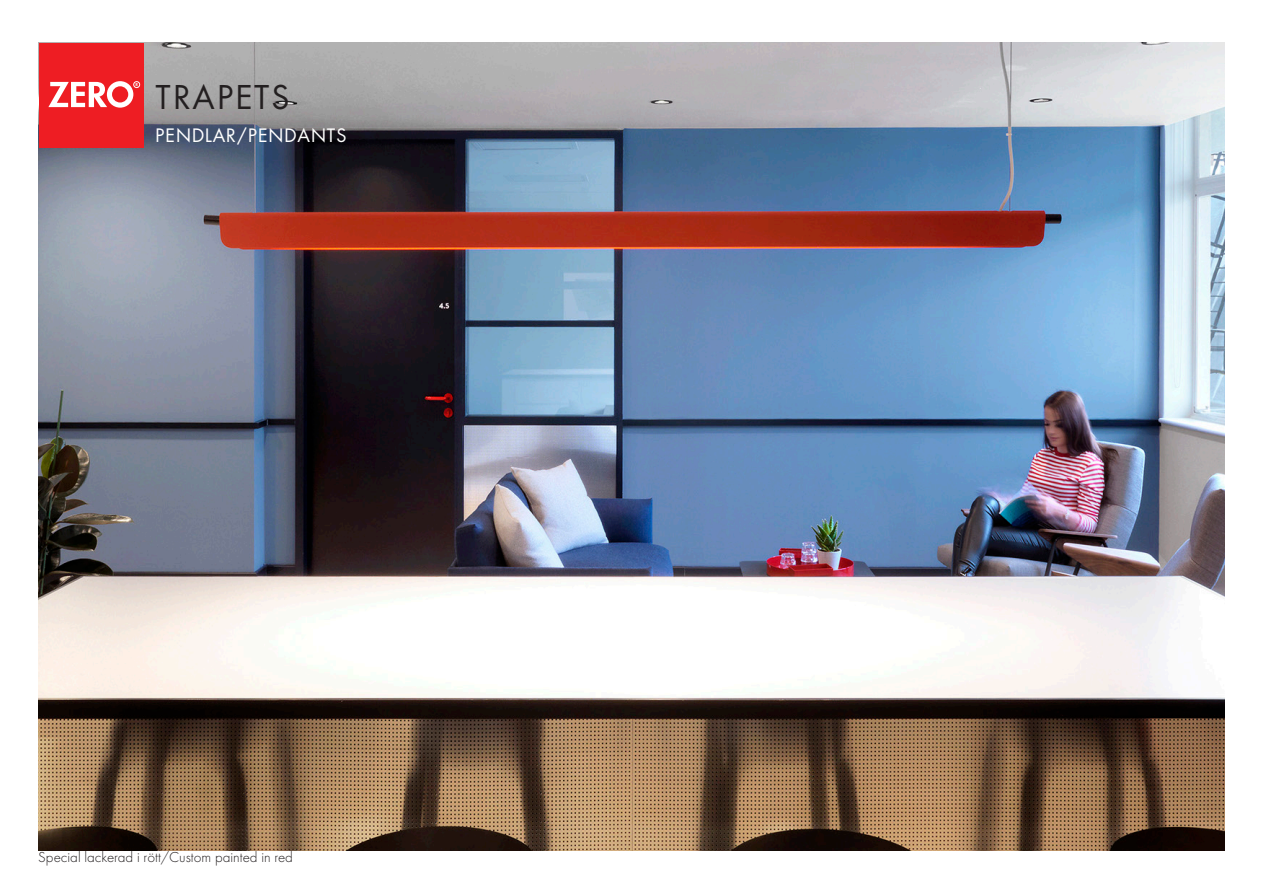
<style>
.page{position:relative;width:1263px;height:893px;background:#fff}
.page>*{position:absolute;margin:0;border:0;box-sizing:border-box;transform-origin:0 0}
.t1{font:36px "Futura EFOP";letter-spacing:.05em;color:#231f20}
.t2{font:18px "Futura Std";letter-spacing:.05em;color:#fff}
.t3{font:300 15px "Futura EFOP";color:#231f20}
</style>
<div class="page">
<img style="left:38px;top:43px;width:1187px;height:807px">
<div style="left:39px;top:43px;width:104px;height:105px;background:#ee1d23"></div>
<svg style="left:48px;top:82px;width:59px;height:25px"></svg>
<div style="left:133px;top:81px;width:7px;height:7px;border:1px solid #fff;border-radius:50%"></div>
<svg style="left:107px;top:81px;width:26px;height:27px"></svg>
<div style="left:112px;top:86px;width:16px;height:16px;background:#ee1d23;border-radius:50%"></div>
<p class="t1" style="left:156px;top:76px;width:136px">TRAPETS</p>
<p class="t2" style="left:156px;top:123px;width:192px">PENDLAR/PENDANTS</p>
<p class="t3" style="left:38px;top:849px;width:256px">Special lackerad i rött/Custom painted in red</p>
</div>
